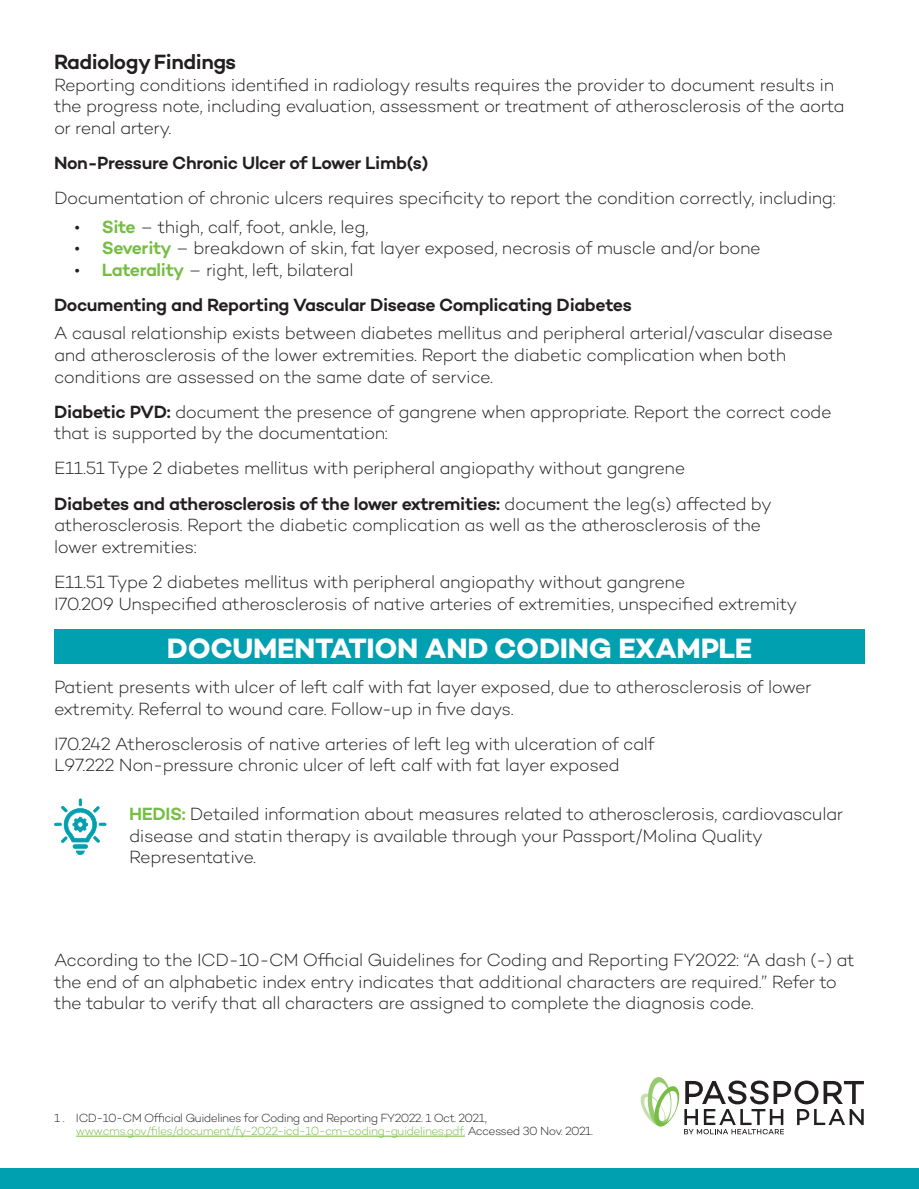
<style>
.page{position:relative;width:919px;height:1189px;background:#fff}
.page>*{position:absolute;margin:0;border:0;box-sizing:border-box;transform-origin:0 0}
.t1{font:700 28.5px "Campton";letter-spacing:-.01em;color:#fff}
.t2{font:600 21px "Campton";letter-spacing:-.025em;color:#231f20}
.t3{font:300 18px/21.6px "Campton";letter-spacing:-.03em;color:#231f20}
.t4{font:600 18px "Campton";letter-spacing:-.02em;color:#231f20}
.t5{font:300 12px/13px "Campton";letter-spacing:-.045em;color:#231f20}
.s1{font-weight:600;color:#75bd43}
.s2{font-weight:600}
.s3{color:#75bd43}
</style>
<div class="page">
<div style="left:0;top:1167px;width:918px;height:21px;background:#00a0b0"></div>
<hr style="left:76px;top:1135px;width:388px;height:1px;background:#75bd43">
<div style="left:54px;top:629px;width:810px;height:34px;background:#00a0b0"></div>
<svg style="left:54px;top:798px;width:52px;height:56px"></svg>
<svg style="left:640px;top:1077px;width:223px;height:56px"></svg>
<h3 class="t2" style="left:54px;top:49px;width:183px">Radiology Findings</h3>
<p class="t3" style="left:54px;top:73px;width:791px">Reporting conditions identified in radiology results requires the provider to document results in the progress note, including evaluation, assessment or treatment of atherosclerosis of the aorta or renal artery.</p>
<h3 class="t4" style="left:54px;top:151px;width:375px">Non-Pressure Chronic Ulcer of Lower Limb(s)</h3>
<p class="t3" style="left:54px;top:187px;width:782px">Documentation of chronic ulcers requires specificity to report the condition correctly, including:</p>
<p class="t3" style="left:74px;top:215px;width:295px">• <span class="s1">Site</span> – thigh, calf, foot, ankle, leg,</p>
<p class="t3" style="left:74px;top:237px;width:687px">• <span class="s1">Severity</span> – breakdown of skin, fat layer exposed, necrosis of muscle and/or bone</p>
<p class="t3" style="left:74px;top:258px;width:280px">• <span class="s1">Laterality</span> – right, left, bilateral</p>
<h3 class="t4" style="left:54px;top:293px;width:579px">Documenting and Reporting Vascular Disease Complicating Diabetes</h3>
<p class="t3" style="left:54px;top:322px;width:780px">A causal relationship exists between diabetes mellitus and peripheral arterial/vascular disease and atherosclerosis of the lower extremities. Report the diabetic complication when both conditions are assessed on the same date of service.</p>
<p class="t3" style="left:54px;top:400px;width:778px"><span class="s2">Diabetic PVD:</span> document the presence of gangrene when appropriate. Report the correct code that is supported by the documentation:</p>
<p class="t3" style="left:54px;top:457px;width:632px">E11.51 Type 2 diabetes mellitus with peripheral angiopathy without gangrene</p>
<p class="t3" style="left:54px;top:492px;width:718px"><span class="s2">Diabetes and atherosclerosis of the lower extremities:</span> document the leg(s) affected by atherosclerosis. Report the diabetic complication as well as the atherosclerosis of the lower extremities:</p>
<p class="t3" style="left:54px;top:570px;width:744px">E11.51 Type 2 diabetes mellitus with peripheral angiopathy without gangrene<br>I70.209 Unspecified atherosclerosis of native arteries of extremities, unspecified extremity</p>
<h2 class="t1" style="left:167px;top:629px;width:586px">DOCUMENTATION AND CODING EXAMPLE</h2>
<p class="t3" style="left:54px;top:675px;width:758px">Patient presents with ulcer of left calf with fat layer exposed, due to atherosclerosis of lower extremity. Referral to wound care. Follow-up in five days.</p>
<p class="t3" style="left:54px;top:732px;width:602px">I70.242 Atherosclerosis of native arteries of left leg with ulceration of calf<br>L97.222 Non-pressure chronic ulcer of left calf with fat layer exposed</p>
<p class="t3" style="left:129px;top:802px;width:715px"><span class="s1">HEDIS:</span> Detailed information about measures related to atherosclerosis, cardiovascular disease and statin therapy is available through your Passport/Molina Quality<br>Representative.</p>
<p class="t3" style="left:54px;top:948px;width:801px">According to the ICD-10-CM Official Guidelines for Coding and Reporting FY2022: “A dash (-) at the end of an alphabetic index entry indicates that additional characters are required.” Refer to the tabular to verify that all characters are assigned to complete the diagnosis code.</p>
<p class="t5" style="left:76px;top:1110px;width:518px;text-indent:-22px">1 . ICD-10-CM Official Guidelines for Coding and Reporting FY2022. 1 Oct. 2021, <span class="s3">www.cms.gov/files/document/fy-2022-icd-10-cm-coding-guidelines.pdf.</span> Accessed 30 Nov. 2021.</p>
</div>
